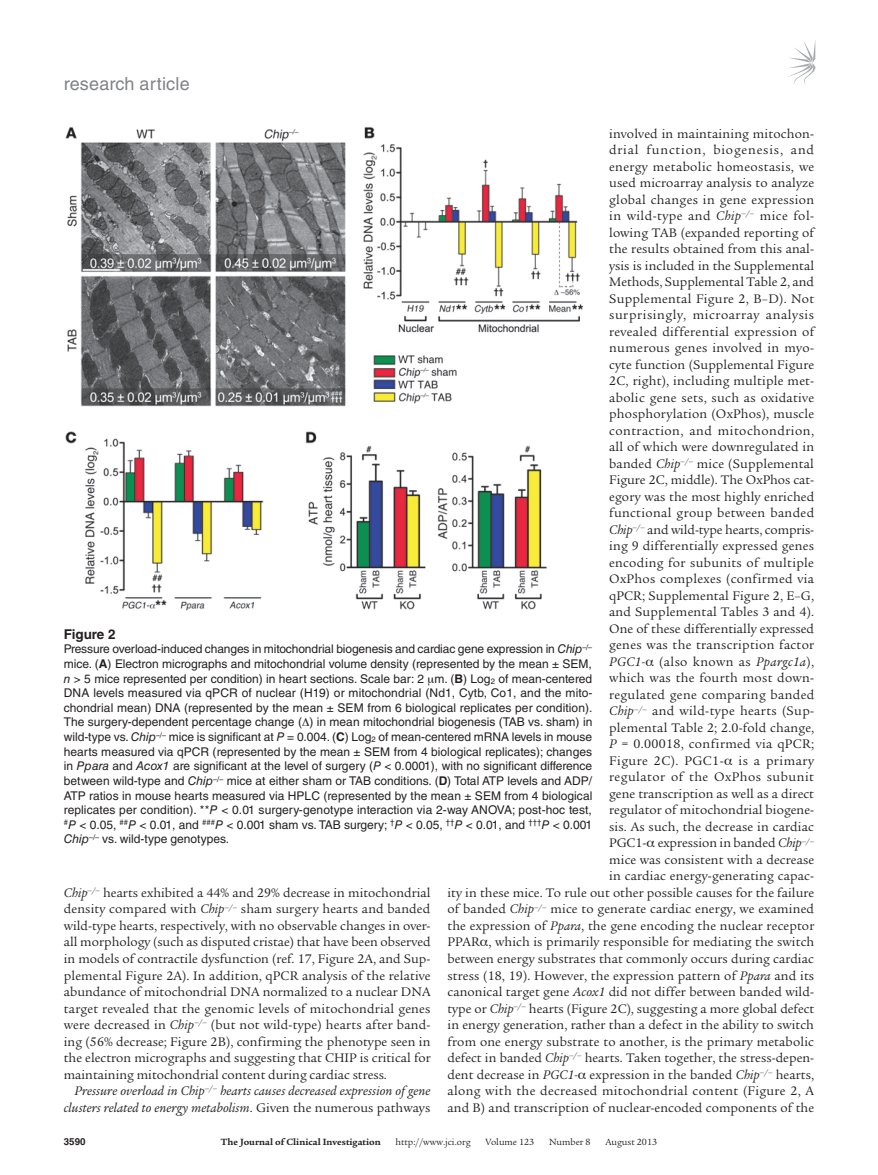
<style>
.page{position:relative;width:878px;height:1175px;background:#fff}
.page>*{position:absolute;margin:0;border:0;box-sizing:border-box;transform-origin:0 0}
.t1{font:18px "Helvetica LT Std";letter-spacing:.01em;color:#808285}
.t2{font:13.5px/16.5px "Legacy Serif Std";letter-spacing:.01em;color:#231f20;text-align:justify}
.t3{font:italic 13.5px/16.5px "Legacy Serif Std";letter-spacing:.005em;color:#231f20;text-align:right}
.t4{font:700 13.5px "Helvetica LT Std";color:#231f20}
.t5{font:12px/14.7px "Helvetica LT Std";color:#231f20;text-align:justify}
.t6{font:9.75px "Legacy Serif Std";color:#231f20}
.t7{font:700 9.75px "Legacy Serif Std";color:#231f20}
.t8{font:700 9.75px "Helvetica LT Std";color:#231f20}
.s1{font-style:italic}
.s2{font-weight:700}
.s3{font-style:normal}
</style>
<div class="page">
<svg style="left:789px;top:42px;width:26px;height:43px"></svg>
<img style="left:65px;top:127px;width:518px;height:484px">
<h1 class="t1" style="left:64px;top:73px;width:127px">research article</h1>
<p class="t2" style="left:447px;top:125px;width:368px;text-align:right">involved in maintaining mitochon-<br>drial function, biogenesis, and<br>energy metabolic homeostasis, we<br>used microarray analysis to analyze<br>global changes in gene expression<br>in wild-type and <span class="s1">Chip</span><sup>–/–</sup> mice fol-<br>lowing TAB (expanded reporting of<br>the results obtained from this anal-<br>ysis is included in the Supplemental<br>Methods, Supplemental Table 2, and<br>Supplemental Figure 2, B–D). Not<br>surprisingly, microarray analysis<br>revealed differential expression of<br>numerous genes involved in myo-<br>cyte function (Supplemental Figure<br>2C, right), including multiple met-<br>abolic gene sets, such as oxidative<br>phosphorylation (OxPhos), muscle<br>contraction, and mitochondrion,<br>all of which were downregulated in<br>banded <span class="s1">Chip</span><sup>–/–</sup> mice (Supplemental<br>Figure 2C, middle). The OxPhos cat-<br>egory was the most highly enriched<br>functional group between banded<br><span class="s1">Chip</span><sup>–/–</sup> and wild-type hearts, compris-<br>ing 9 differentially expressed genes<br>encoding for subunits of multiple<br>OxPhos complexes (confirmed via<br>qPCR; Supplemental Figure 2, E–G,<br>and Supplemental Tables 3 and 4).<br>One of these differentially expressed<br>genes was the transcription factor<br><span class="s1">PGC1-</span> (also known as <span class="s1">Ppargc1a</span>),<br>which was the fourth most down-<br>regulated gene comparing banded<br><span class="s1">Chip</span><sup>–/–</sup> and wild-type hearts (Sup-<br>plemental Table 2; 2.0-fold change,<br><span class="s1">P</span> = 0.00018, confirmed via qPCR;<br>Figure 2C). PGC1- is a primary<br>regulator of the OxPhos subunit<br>gene transcription as well as a direct<br>regulator of mitochondrial biogene-<br>sis. As such, the decrease in cardiac<br>PGC1- expression in banded <span class="s1">Chip</span><sup>–/–<br></sup>mice was consistent with a decrease<br>in cardiac energy-generating capac-<br>ity in these mice. To rule out other possible causes for the failure of banded <span class="s1">Chip</span><sup>–/–</sup> mice to generate cardiac energy, we examined the expression of <span class="s1">Ppara</span>, the gene encoding the nuclear receptor PPAR , which is primarily responsible for mediating the switch between energy substrates that commonly occurs during cardiac stress (18, 19). However, the expression pattern of <span class="s1">Ppara</span> and its canonical target gene <span class="s1">Acox1</span> did not differ between banded wild&shy;type or <span class="s1">Chip</span><sup>–/–</sup> hearts (Figure 2C), suggesting a more global defect in energy generation, rather than a defect in the ability to switch from one energy substrate to another, is the primary metabolic defect in banded <span class="s1">Chip</span><sup>–/–</sup> hearts. Taken together, the stress-depen&shy;dent decrease in <span class="s1">PGC1-</span> expression in the banded <span class="s1">Chip</span><sup>–/–</sup> hearts, along with the decreased mitochondrial content (Figure 2, A and B) and transcription of nuclear-encoded components of the</p>
<p class="t4" style="left:64px;top:625px;width:53px">Figure 2</p>
<p class="t5" style="left:64px;top:641px;width:530px">Pressure overload-induced changes in mitochondrial biogenesis and cardiac gene expression in <span class="s1">Chip</span><sup>–/– </sup>mice. (<span class="s2">A</span>) Electron micrographs and mitochondrial volume density (represented by the mean ± SEM, <span class="s1">n</span> &gt; 5 mice represented per condition) in heart sections. Scale bar: 2 m. (<span class="s2">B</span>) Log<sub>2</sub> of mean-centered DNA levels measured via qPCR of nuclear (H19) or mitochondrial (Nd1, Cytb, Co1, and the mito&shy;chondrial mean) DNA (represented by the mean ± SEM from 6 biological replicates per condition).<br>The surgery-dependent percentage change ( ) in mean mitochondrial biogenesis (TAB vs. sham) in wild-type vs. <span class="s1">Chip</span><sup>–/–</sup> mice is significant at <span class="s1">P</span> = 0.004. (<span class="s2">C</span>) Log<sub>2</sub> of mean-centered mRNA levels in mouse hearts measured via qPCR (represented by the mean ± SEM from 4 biological replicates); changes in <span class="s1">Ppara</span> and <span class="s1">Acox1</span> are significant at the level of surgery (<span class="s1">P</span> &lt; 0.0001), with no significant difference between wild-type and <span class="s1">Chip</span><sup>–/–</sup> mice at either sham or TAB conditions. (<span class="s2">D</span>) Total ATP levels and ADP/ ATP ratios in mouse hearts measured via HPLC (represented by the mean ± SEM from 4 biological replicates per condition). **<span class="s1">P</span> &lt; 0.01 surgery-genotype interaction via 2-way ANOVA; post-hoc test, <sup>#</sup><span class="s1">P</span> &lt; 0.05, <sup>##</sup><span class="s1">P</span> &lt; 0.01, and <sup>###</sup><span class="s1">P</span> &lt; 0.001 sham vs. TAB surgery; <sup>†</sup><span class="s1">P</span> &lt; 0.05, <sup>††</sup><span class="s1">P</span> &lt; 0.01, and <sup>†††</sup><span class="s1">P</span> &lt; 0.001<br><span class="s1">Chip</span><sup>–/–</sup> vs. wild-type genotypes.</p>
<p class="t2" style="left:64px;top:884px;width:368px"><span class="s1">Chip</span><sup>–/–</sup> hearts exhibited a 44% and 29% decrease in mitochondrial density compared with <span class="s1">Chip</span><sup>–/–</sup> sham surgery hearts and banded wild-type hearts, respectively, with no observable changes in over&shy;all morphology (such as disputed cristae) that have been observed in models of contractile dysfunction (ref. 17, Figure 2A, and Sup&shy;plemental Figure 2A). In addition, qPCR analysis of the relative abundance of mitochondrial DNA normalized to a nuclear DNA target revealed that the genomic levels of mitochondrial genes were decreased in <span class="s1">Chip</span><sup>–/–</sup> (but not wild-type) hearts after band&shy;ing (56% decrease; Figure 2B), confirming the phenotype seen in the electron micrographs and suggesting that CHIP is critical for maintaining mitochondrial content during cardiac stress.</p>
<p class="t3" style="left:64px;top:1082px;width:368px">Pressure overload in Chip<sup>–/–</sup> hearts causes decreased expression of gene clusters related to energy metabolism<span class="s3">. Given the numerous pathways</span></p>
<p class="t8" style="left:64px;top:1135px;width:23px">3590</p>
<p class="t7" style="left:221px;top:1135px;width:161px">The Journal of Clinical Investigation</p>
<p class="t6" style="left:395px;top:1136px;width:77px">http://www.jci.org</p>
<p class="t6" style="left:485px;top:1136px;width:50px">Volume 123</p>
<p class="t6" style="left:549px;top:1136px;width:43px">Number 8</p>
<p class="t6" style="left:605px;top:1136px;width:53px">August 2013</p>
</div>
